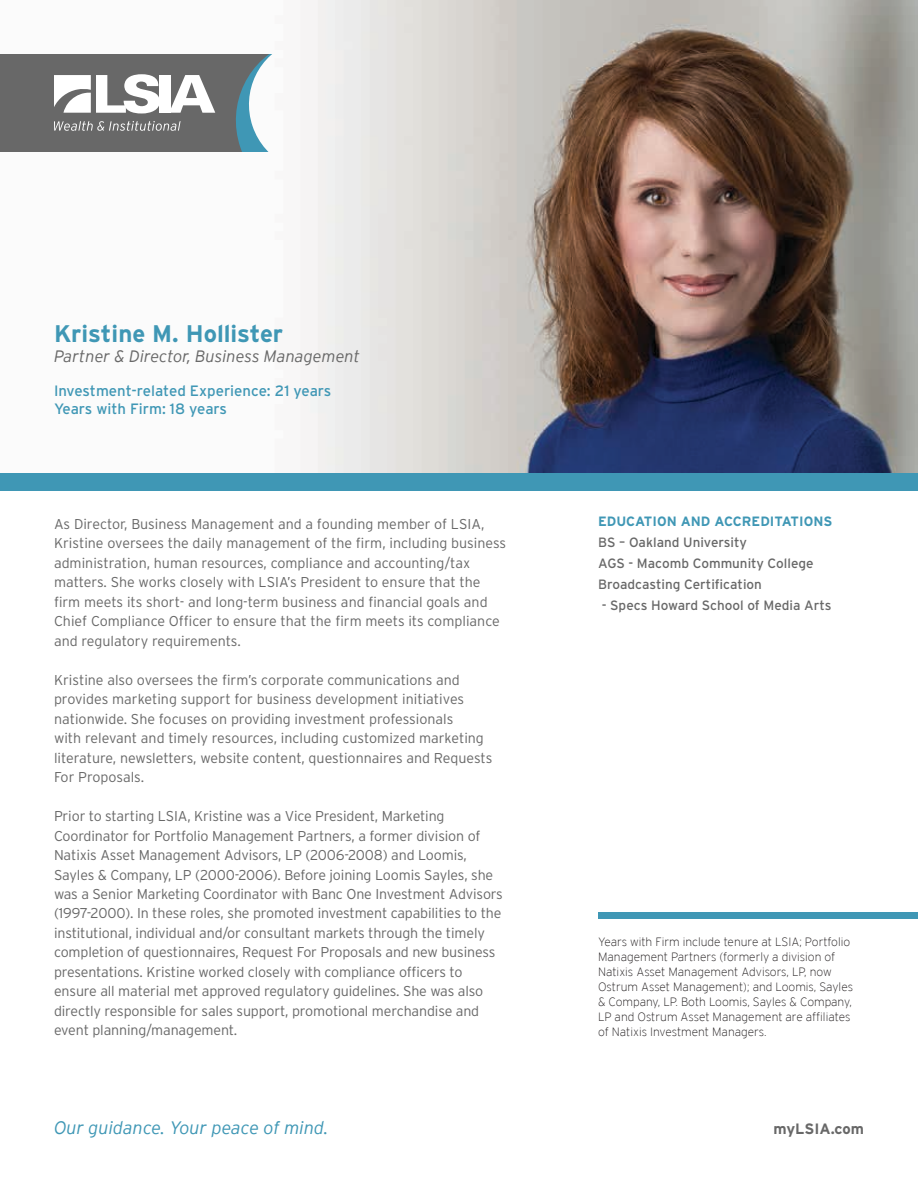
<style>
.page{position:relative;width:918px;height:1188px;background:#fff}
.page>*{position:absolute;margin:0;border:0;box-sizing:border-box;transform-origin:0 0}
.t1{font:700 24px "Interstate";color:#3f97b5}
.t2{font:italic 300 18px "Interstate";color:#3f97b5}
.t3{font:italic 300 16.5px "Interstate";color:#686868}
.t4{font:15px/18px "Interstate";color:#3f97b5}
.t5{font:700 15px "Interstate";color:#686868}
.t6{font:300 14.25px/19.5px "Interstate";letter-spacing:-.01em;color:#686868}
.t7{font:13.5px/21px "Interstate";color:#686868}
.t8{font:700 13.5px "Interstate";color:#3f97b5}
.t9{font:200 12px/15px "Interstate";color:#231f20}
</style>
<div class="page">
<img style="left:0;top:0;width:918px;height:473px">
<svg style="left:0;top:54px;width:345px;height:97px"></svg>
<div style="left:0;top:473px;width:918px;height:17px;background:#3f97b5"></div>
<div style="left:598px;top:912px;width:320px;height:6px;background:#3f97b5"></div>
<h1 class="t1" style="left:54px;top:320px;width:231px">Kristine M. Hollister</h1>
<p class="t3" style="left:54px;top:347px;width:307px">Partner &amp; Director, Business Management</p>
<p class="t4" style="left:54px;top:382px;width:279px">Investment-related Experience: 21 years<br>Years with Firm: 18 years</p>
<p class="t6" style="left:54px;top:514px;width:454px">As Director, Business Management and a founding member of LSIA, Kristine oversees the daily management of the firm, including business administration, human resources, compliance and accounting/tax matters. She works closely with LSIA’s President to ensure that the firm meets its short- and long-term business and financial goals and Chief Compliance Officer to ensure that the firm meets its compliance and regulatory requirements.</p>
<p class="t6" style="left:54px;top:670px;width:440px">Kristine also oversees the firm’s corporate communications and provides marketing support for business development initiatives nationwide. She focuses on providing investment professionals<br>with relevant and timely resources, including customized marketing literature, newsletters, website content, questionnaires and Requests For Proposals.</p>
<p class="t6" style="left:54px;top:806px;width:450px">Prior to starting LSIA, Kristine was a Vice President, Marketing Coordinator for Portfolio Management Partners, a former division of Natixis Asset Management Advisors, LP (2006-2008) and Loomis, Sayles &amp; Company, LP (2000-2006). Before joining Loomis Sayles, she was a Senior Marketing Coordinator with Banc One Investment Advisors (1997-2000). In these roles, she promoted investment capabilities to the institutional, individual and/or consultant markets through the timely completion of questionnaires, Request For Proposals and new business presentations. Kristine worked closely with compliance officers to ensure all material met approved regulatory guidelines. She was also directly responsible for sales support, promotional merchandise and event planning/management.</p>
<p class="t8" style="left:598px;top:514px;width:236px">EDUCATION AND ACCREDITATIONS</p>
<p class="t7" style="left:598px;top:531px;width:217px">BS – Oakland University<br>AGS - Macomb Community College<br>Broadcasting Certification</p>
<p class="t7" style="left:602px;top:594px;width:232px">- Specs Howard School of Media Arts</p>
<p class="t9" style="left:598px;top:934px;width:257px">Years with Firm include tenure at LSIA; Portfolio Management Partners (formerly a division of Natixis Asset Management Advisors, LP, now Ostrum Asset Management); and Loomis, Sayles &amp; Company, LP. Both Loomis, Sayles &amp; Company, LP and Ostrum Asset Management are affiliates of Natixis Investment Managers.</p>
<p class="t2" style="left:54px;top:1118px;width:276px">Our guidance. Your peace of mind.</p>
<p class="t5" style="left:774px;top:1120px;width:92px">myLSIA.com</p>
</div>
